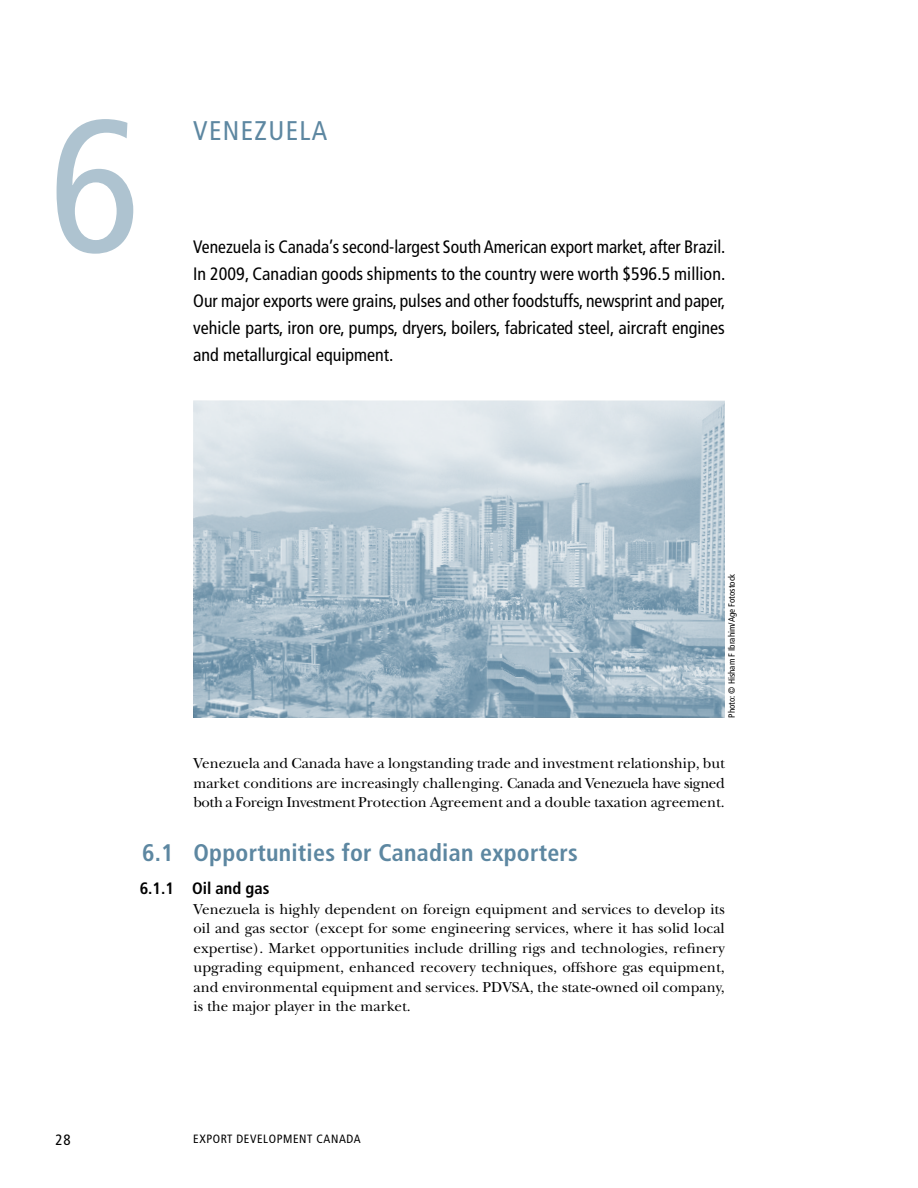
<style>
.page{position:relative;width:918px;height:1188px;background:#fff}
.page>*{position:absolute;margin:0;border:0;box-sizing:border-box;transform-origin:0 0}
.t1{font:condensed 189px "Frutiger LT";color:#aec3d0}
.t2{font:condensed 27px "Frutiger LT";color:#5d87a1}
.t3{font:700 condensed 24px "Frutiger LT";letter-spacing:.01em;color:#5d87a1}
.t4{font:condensed 18px/27px "Frutiger LT";color:#000;text-align:justify}
.t5{font:700 condensed 16.5px "Frutiger LT";color:#000}
.t6{font:15px/19.5px "New Baskerville";color:#000;text-align:justify}
.t7{font:condensed 15px "Frutiger LT";color:#000}
.t8{font:condensed 12px "Frutiger LT";letter-spacing:.05em;color:#000}
.t9{font:condensed 9px "Frutiger LT";color:#000}
</style>
<div class="page">
<img style="left:193px;top:400px;width:532px;height:318px">
<h1 class="t1" style="left:50px;top:77px;width:92px">6</h1>
<h2 class="t2" style="left:193px;top:115px;width:112px">Venezuela</h2>
<p class="t4" style="left:193px;top:234px;width:534px">Venezuela is Canada’s second-largest South American export market, after Brazil.<br>In 2009, Canadian goods shipments to the country were worth $596.5 million.<br>Our major exports were grains, pulses and other foodstuffs, newsprint and paper, vehicle parts, iron ore, pumps, dryers, boilers, fabricated steel, aircraft engines and metallurgical equipment.</p>
<p class="t9" style="left:726px;top:718px;width:145px;rotate:-90deg">Photo: © Hisham F Ibrahim/Age Fotostock</p>
<p class="t6" style="left:194px;top:754px;width:533px">Venezuela and Canada have a longstanding trade and investment relationship, but market conditions are increasingly challenging. Canada and Venezuela have signed both a Foreign Investment Protection Agreement and a double taxation agreement.</p>
<h3 class="t3" style="left:142px;top:839px;width:437px">6.1 Opportunities for Canadian exporters</h3>
<p class="t5" style="left:140px;top:879px;width:131px">6.1.1 Oil and gas</p>
<p class="t6" style="left:194px;top:899px;width:533px">Venezuela is highly dependent on foreign equipment and services to develop its oil and gas sector (except for some engineering services, where it has solid local expertise). Market opportunities include drilling rigs and technologies, refinery upgrading equipment, enhanced recovery techniques, offshore gas equipment, and environmental equipment and services. PDVSA, the state-owned oil company, is the major player in the market.</p>
<p class="t7" style="left:56px;top:1131px;width:17px">28</p>
<p class="t8" style="left:193px;top:1132px;width:103px">EXPORT DEVELOPMENT</p>
<p class="t8" style="left:317px;top:1132px;width:46px">CANADA</p>
</div>
